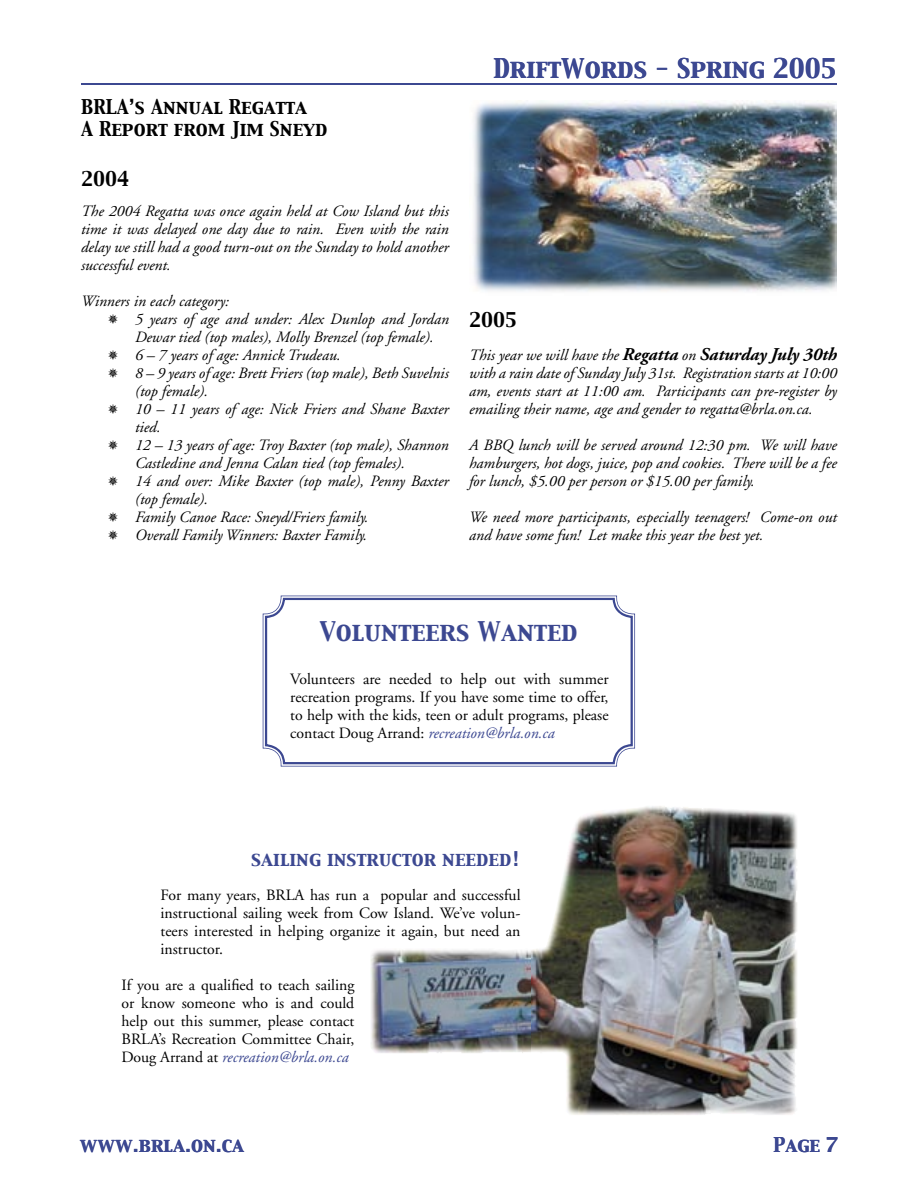
<style>
.page{position:relative;width:918px;height:1188px;background:#fff}
.page>*{position:absolute;margin:0;border:0;box-sizing:border-box;transform-origin:0 0}
.t1{font:24px "Capitals";color:#3c4891}
.t2{font:18px/21.6px "Capitals";color:#000}
.t3{font:18px "Capitals";color:#3c4891}
.t4{font:italic 15.75px/18px "Adobe Garamond";color:#000;text-align:justify}
.t5{font:15.75px/18px "Adobe Garamond";color:#000;text-align:justify}
.s1{font-family:"Adobe Garamond Pro";font-weight:700;font-size:18px}
.s2{font-style:italic;color:#3c4891}
</style>
<div class="page">
<hr style="left:81px;top:83px;width:756px;height:2px;background:#3c4891">
<img style="left:531px;top:806px;width:266px;height:309px">
<img style="left:370px;top:950px;width:161px;height:103px">
<img style="left:473px;top:100px;width:364px;height:192px">
<svg style="left:263px;top:596px;width:372px;height:171px"></svg>
<svg style="left:265px;top:598px;width:368px;height:166px"></svg>
<p class="t2" style="left:81px;top:97px;width:248px">BRLA’s Annual Regatta<br>A Report from Jim Sneyd</p>
<p class="t2" style="left:81px;top:169px;width:50px">2004</p>
<p class="t4" style="left:81px;top:203px;width:369px">The 2004 Regatta was once again held at Cow Island but this time it was delayed one day due to rain. Even with the rain delay we still had a good turn-out on the Sunday to hold another successful event.</p>
<p class="t4" style="left:135px;top:293px;width:315px;text-align:left;text-indent:-54px">Winners in each category:<br>5 years of age and under: Alex Dunlop and Jordan Dewar tied (top males), Molly Brenzel (top female).<br>6 – 7 years of age: Annick Trudeau.<br>8 – 9 years of age: Brett Friers (top male), Beth Suvelnis (top female).<br>10 – 11 years of age: Nick Friers and Shane Baxter tied.<br>12 – 13 years of age: Troy Baxter (top male), Shannon Castledine and Jenna Calan tied (top females).<br>14 and over: Mike Baxter (top male), Penny Baxter (top female).<br>Family Canoe Race: Sneyd/Friers family.<br>Overall Family Winners: Baxter Family.</p>
<h1 class="t1" style="left:493px;top:52px;width:345px">DriftWords - Spring 2005</h1>
<p class="t2" style="left:469px;top:310px;width:50px">2005</p>
<p class="t4" style="left:469px;top:347px;width:369px">This year we will have the <span class="s1">Regatta</span> on <span class="s1">Saturday July 30th </span>with a rain date of Sunday July 31st. Registration starts at 10:00 am, events start at 11:00 am. Participants can pre-register by emailing their name, age and gender to regatta@brla.on.ca.</p>
<p class="t4" style="left:469px;top:437px;width:369px">A BBQ lunch will be served around 12:30 pm. We will have hamburgers, hot dogs, juice, pop and cookies. There will be a fee for lunch, $5.00 per person or $15.00 per family.</p>
<p class="t4" style="left:469px;top:509px;width:369px">We need more participants, especially teenagers! Come-on out and have some fun! Let make this year the best yet.</p>
<h1 class="t1" style="left:320px;top:615px;width:259px">Volunteers Wanted</h1>
<p class="t5" style="left:290px;top:670px;width:320px">Volunteers are needed to help out with summer recreation programs. If you have some time to offer, to help with the kids, teen or adult programs, please contact Doug Arrand: <span class="s2">recreation@brla.on.ca</span></p>
<p class="t3" style="left:251px;top:846px;width:271px">sailing instructor needed!</p>
<p class="t5" style="left:160px;top:886px;width:362px">For many years, BRLA has run a popular and successful instructional sailing week from Cow Island. We’ve volun&shy;teers interested in helping organize it again, but need an instructor.</p>
<p class="t5" style="left:122px;top:976px;width:234px">If you are a qualified to teach sailing or know someone who is and could help out this summer, please contact BRLA’s Recreation Committee Chair, Doug Arrand at <span class="s2">recreation@brla.on.ca</span></p>
<p class="t3" style="left:80px;top:1133px;width:166px">www.brla.on.ca</p>
<p class="t3" style="left:774px;top:1133px;width:66px">Page 7</p>
</div>
